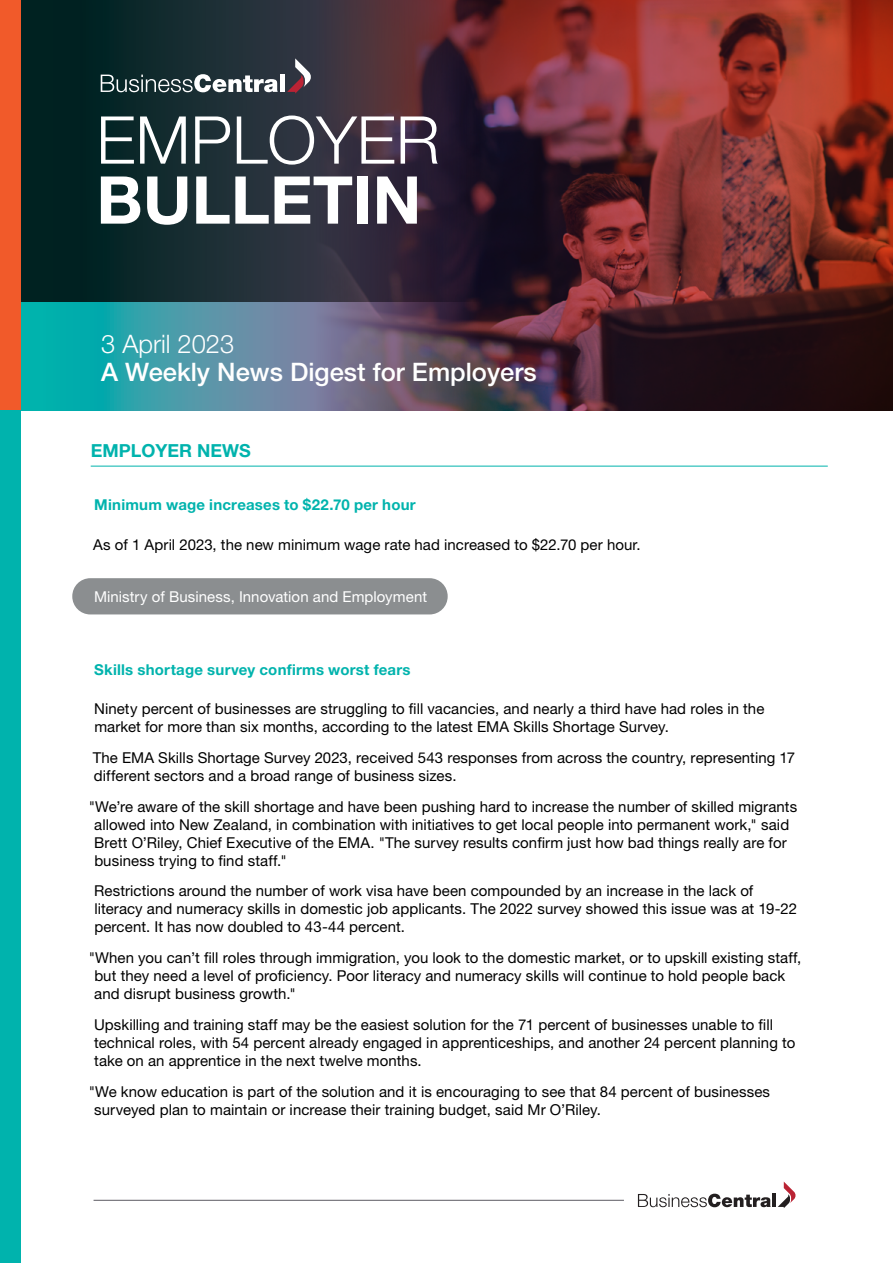
<style>
.page{position:relative;width:893px;height:1263px;background:#fff}
.page>*{position:absolute;margin:0;border:0;box-sizing:border-box;transform-origin:0 0}
.t1{font:300 66px "Helvetica Neue LT Pro";color:#fff}
.t2{font:700 66px "Helvetica Neue LT Pro";color:#fff}
.t3{font:500 25.5px "Helvetica Neue LT Pro";color:#fff}
.t4{font:300 25.5px "Helvetica Neue LT Pro";color:#fff}
.t5{font:700 18px "Helvetica Neue LT Pro";color:#00b3ad}
.t6{font:15px/18px "Helvetica Neue LT Pro";letter-spacing:.005em;color:#000}
.t7{font:700 15px "Helvetica Neue LT Pro";letter-spacing:.015em;color:#00b3ad}
.t8{font:15px "Helvetica Neue LT Pro";letter-spacing:.005em;color:#fff}
</style>
<div class="page">
<img style="left:21px;top:0;width:872px;height:410px">
<svg style="left:101px;top:74px;width:177px;height:18px"></svg>
<div style="left:280px;top:75px;width:5px;height:17px;background:#fff"></div>
<svg style="left:287px;top:58px;width:25px;height:36px"></svg>
<div style="left:72px;top:578px;width:376px;height:36px;background:#8b8e90;border-radius:18px"></div>
<div style="left:0;top:409px;width:21px;height:854px;background:#00b3ad"></div>
<div style="left:0;top:0;width:21px;height:410px;background:#f15a2a"></div>
<hr style="left:91px;top:466px;width:737px;height:1px;background:#00b3ad">
<hr style="left:94px;top:1200px;width:530px;height:1px;background:#5c5b63">
<svg style="left:638px;top:1194px;width:133px;height:13px"></svg>
<hr style="left:772px;top:1194px;width:4px;height:13px;background:#231f20">
<svg style="left:778px;top:1181px;width:18px;height:27px"></svg>
<h1 class="t1" style="left:96px;top:100px;width:345px">EMPLOYER</h1>
<h1 class="t2" style="left:96px;top:159px;width:327px">BULLETIN</h1>
<h2 class="t4" style="left:101px;top:328px;width:135px">3 April 2023</h2>
<h2 class="t3" style="left:101px;top:357px;width:437px">A Weekly News Digest for Employers</h2>
<p class="t5" style="left:91px;top:440px;width:162px">EMPLOYER NEWS</p>
<p class="t7" style="left:94px;top:496px;width:323px">Minimum wage increases to $22.70 per hour</p>
<p class="t6" style="left:93px;top:535px;width:549px">As of 1 April 2023, the new minimum wage rate had increased to $22.70 per hour.</p>
<p class="t8" style="left:94px;top:587px;width:334px">Ministry of Business, Innovation and Employment</p>
<p class="t7" style="left:94px;top:660px;width:318px">Skills shortage survey confirms worst fears</p>
<p class="t6" style="left:94px;top:700px;width:672px">Ninety percent of businesses are struggling to fill vacancies, and nearly a third have had roles in the market for more than six months, according to the latest EMA Skills Shortage Survey.</p>
<p class="t6" style="left:93px;top:748px;width:704px">The EMA Skills Shortage Survey 2023, received 543 responses from across the country, representing 17 different sectors and a broad range of business sizes.</p>
<p class="t6" style="left:94px;top:797px;width:705px;text-indent:-5px">"We’re aware of the skill shortage and have been pushing hard to increase the number of skilled migrants allowed into New Zealand, in combination with initiatives to get local people into permanent work," said Brett O’Riley, Chief Executive of the EMA. "The survey results confirm just how bad things really are for business trying to find staff."</p>
<p class="t6" style="left:94px;top:882px;width:704px">Restrictions around the number of work visa have been compounded by an increase in the lack of literacy and numeracy skills in domestic job applicants. The 2022 survey showed this issue was at 19-22 percent. It has now doubled to 43-44 percent.</p>
<p class="t6" style="left:94px;top:949px;width:709px;text-indent:-5px">"When you can’t fill roles through immigration, you look to the domestic market, or to upskill existing staff, but they need a level of proficiency. Poor literacy and numeracy skills will continue to hold people back and disrupt business growth."</p>
<p class="t6" style="left:94px;top:1015px;width:703px">Upskilling and training staff may be the easiest solution for the 71 percent of businesses unable to fill technical roles, with 54 percent already engaged in apprenticeships, and another 24 percent planning to take on an apprentice in the next twelve months.</p>
<p class="t6" style="left:94px;top:1082px;width:677px;text-indent:-6px">"We know education is part of the solution and it is encouraging to see that 84 percent of businesses surveyed plan to maintain or increase their training budget, said Mr O’Riley.</p>
</div>
